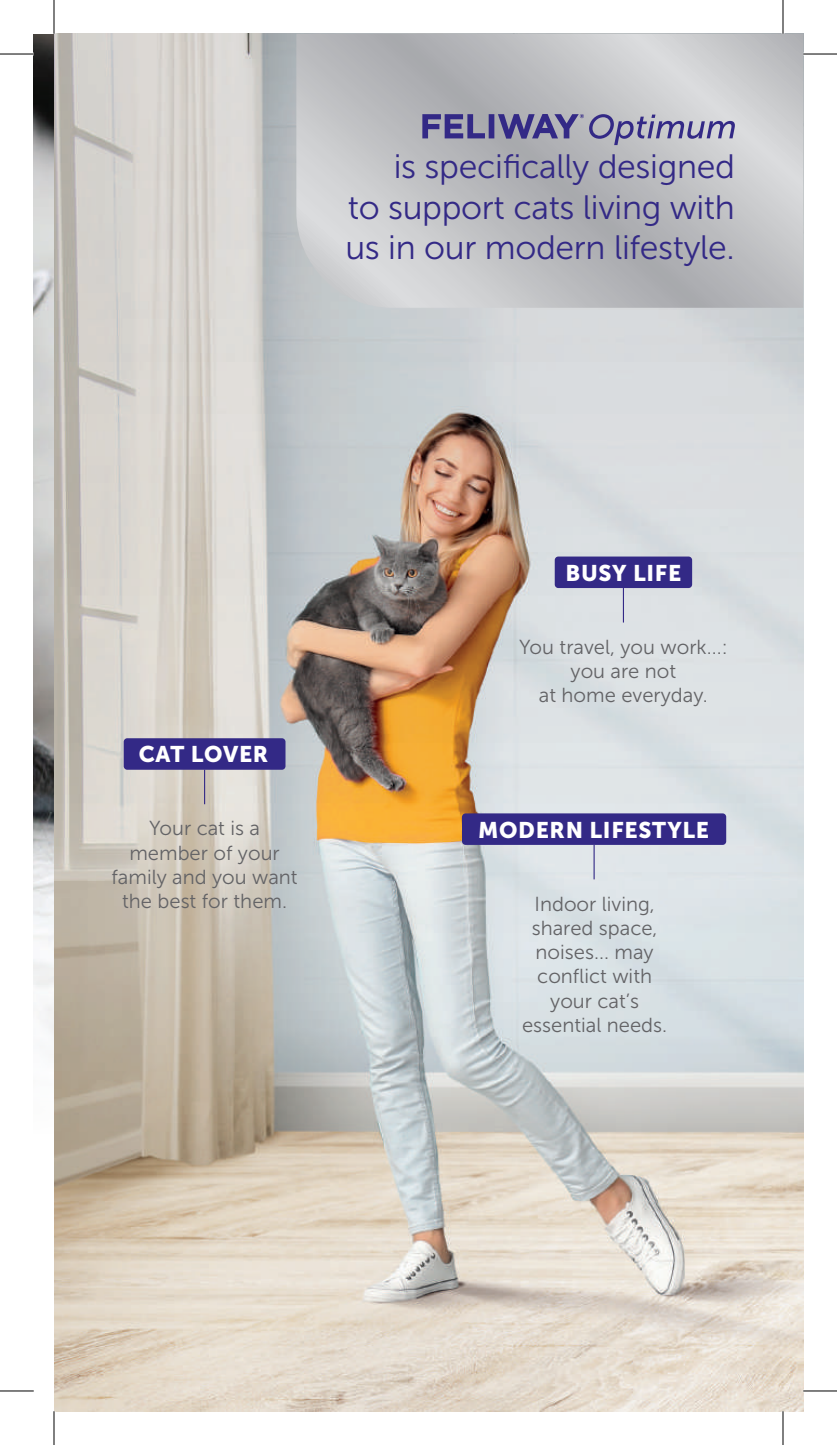
<style>
.page{position:relative;width:837px;height:1445px;background:#fff}
.page>*{position:absolute;margin:0;border:0;box-sizing:border-box;transform-origin:0 0}
.t1{font:33.75px/40.5px "Museo Sans 300";letter-spacing:-.01em;color:#332986;text-align:justify}
.t2{font:22.5px "Museo Sans 900";letter-spacing:.03em;color:#fff}
.t3{font:20.25px/24.3px "Museo Sans 300";color:#636366;text-align:center}
</style>
<div class="page">
<img style="left:34px;top:34px;width:20px;height:1000px">
<img style="left:54px;top:34px;width:749px;height:1377px">
<svg style="left:296px;top:34px;width:507px;height:274px;background:#c0c1c4"></svg>
<hr style="left:204px;top:769px;width:1px;height:35px;background:#332986">
<div style="left:124px;top:738px;width:162px;height:31px;background:#332986;border-radius:4px"></div>
<hr style="left:623px;top:588px;width:1px;height:34px;background:#332986">
<div style="left:555px;top:556px;width:137px;height:32px;background:#332986;border-radius:4px"></div>
<hr style="left:594px;top:845px;width:1px;height:34px;background:#332986">
<div style="left:462px;top:813px;width:264px;height:32px;background:#332986;border-radius:4px"></div>
<svg style="left:422px;top:114px;width:313px;height:31px;background:#918fae"></svg>
<hr style="left:0;top:54px;width:34px;height:1px;background:#000">
<hr style="left:803px;top:54px;width:34px;height:1px;background:#000">
<hr style="left:0;top:1390px;width:34px;height:1px;background:#000">
<hr style="left:803px;top:1390px;width:34px;height:1px;background:#000">
<hr style="left:54px;top:0;width:1px;height:34px;background:#000">
<hr style="left:54px;top:1411px;width:1px;height:33px;background:#000">
<hr style="left:783px;top:0;width:1px;height:34px;background:#000">
<hr style="left:783px;top:1411px;width:1px;height:33px;background:#000">
<h1 class="t1" style="left:345px;top:147px;width:391px;text-indent:48px">is specifically designed to support cats living with us in our modern lifestyle.</h1>
<p class="t2" style="left:139px;top:742px;width:131px">CAT LOVER</p>
<p class="t3" style="left:111px;top:816px;width:188px">Your cat is a member of your family and you want the best for them.</p>
<p class="t2" style="left:565px;top:560px;width:117px">BUSY LIFE</p>
<p class="t3" style="left:519px;top:634px;width:210px">You travel, you work...: you are not<br>at home everyday.</p>
<p class="t2" style="left:478px;top:817px;width:233px">MODERN LIFESTYLE</p>
<p class="t3" style="left:522px;top:891px;width:147px">Indoor living, shared space, noises... may conflict with your cat’s essential needs.</p>
</div>
